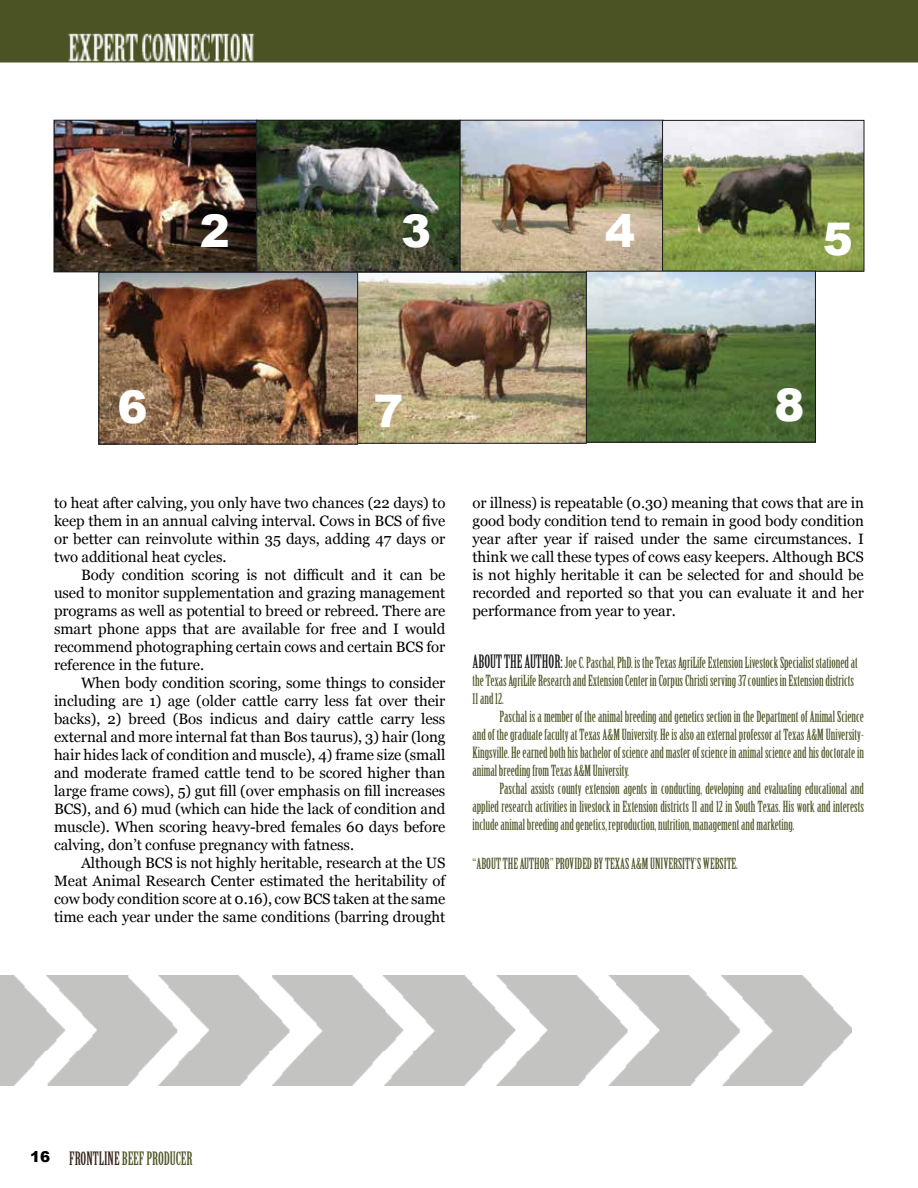
<style>
.page{position:relative;width:918px;height:1188px;background:#fff}
.page>*{position:absolute;margin:0;border:0;box-sizing:border-box;transform-origin:0 0}
.t1{font:900 45px "Arial";color:#fff}
.t2{font:18px "Birch Std";color:#4c5424}
.t3{font:15px/18px "Georgia";letter-spacing:-.005em;color:#000;text-align:justify}
.t4{font:15px/18px "Birch Std";color:#4c5424;text-align:justify}
.s1{font-size:18px;color:#19181c}
.s2{color:#352319}
</style>
<div class="page">
<img style="left:56px;top:122px;width:806px;height:148px">
<div style="left:54px;top:120px;width:203px;height:152px;border:1px solid #19181c"></div>
<div style="left:256px;top:120px;width:205px;height:152px;border:1px solid #19181c"></div>
<div style="left:460px;top:120px;width:203px;height:152px;border:1px solid #19181c"></div>
<div style="left:662px;top:120px;width:202px;height:152px;border:1px solid #19181c"></div>
<img style="left:100px;top:274px;width:485px;height:168px">
<div style="left:98px;top:272px;width:260px;height:172px;border:1px solid #19181c"></div>
<div style="left:357px;top:272px;width:230px;height:172px;border:1px solid #19181c"></div>
<img style="left:588px;top:273px;width:226px;height:168px">
<div style="left:586px;top:271px;width:230px;height:172px;border:1px solid #19181c"></div>
<img style="left:0;top:975px;width:852px;height:110px">
<img style="left:0;top:0;width:918px;height:63px">
<h1 class="t1" style="left:200px;top:199px;width:32px">2</h1>
<h1 class="t1" style="left:401px;top:199px;width:32px">3</h1>
<h1 class="t1" style="left:605px;top:199px;width:32px">4</h1>
<h1 class="t1" style="left:823px;top:206px;width:32px">5</h1>
<h1 class="t1" style="left:118px;top:374px;width:32px">6</h1>
<h1 class="t1" style="left:373px;top:378px;width:32px">7</h1>
<h1 class="t1" style="left:774px;top:372px;width:32px">8</h1>
<p class="t3" style="left:54px;top:493px;width:393px">to heat after calving, you only have two chances (22 days) to keep them in an annual calving interval. Cows in BCS of five or better can reinvolute within 35 days, adding 47 days or two additional heat cycles.</p>
<p class="t3" style="left:54px;top:565px;width:393px;text-indent:27px">Body condition scoring is not difficult and it can be used to monitor supplementation and grazing management programs as well as potential to breed or rebreed. There are smart phone apps that are available for free and I would recommend photographing certain cows and certain BCS for reference in the future.</p>
<p class="t3" style="left:54px;top:673px;width:393px;text-indent:27px">When body condition scoring, some things to consider including are 1) age (older cattle carry less fat over their backs), 2) breed (Bos indicus and dairy cattle carry less external and more internal fat than Bos taurus), 3) hair (long hair hides lack of condition and muscle), 4) frame size (small and moderate framed cattle tend to be scored higher than large frame cows), 5) gut fill (over emphasis on fill increases BCS), and 6) mud (which can hide the lack of condition and muscle). When scoring heavy-bred females 60 days before calving, don’t confuse pregnancy with fatness.</p>
<p class="t3" style="left:54px;top:853px;width:393px;text-indent:27px">Although BCS is not highly heritable, research at the US Meat Animal Research Center estimated the heritability of cow body condition score at 0.16), cow BCS taken at the same time each year under the same conditions (barring drought</p>
<p class="t3" style="left:472px;top:493px;width:393px">or illness) is repeatable (0.30) meaning that cows that are in good body condition tend to remain in good body condition year after year if raised under the same circumstances. I think we call these types of cows easy keepers. Although BCS is not highly heritable it can be selected for and should be recorded and reported so that you can evaluate it and her performance from year to year.</p>
<p class="t4" style="left:472px;top:654px;width:387px;text-align:left"><span class="s1">ABOUT THE AUTHOR:</span> Joe C. Paschal, PhD. is the Texas AgriLife Extension Livestock Specialist stationed at the Texas AgriLife Research and Extension Center in Corpus Christi serving 37 counties in Extension districts<br>11 and 12.</p>
<p class="t4" style="left:473px;top:708px;width:393px;text-indent:27px">Paschal is a member of the animal breeding and genetics section in the Department of Animal Science and of the graduate faculty at Texas A&amp;M University. He is also an external professor at Texas A&amp;M University-Kingsville. He earned both his bachelor of science and master of science in animal science and his doctorate in animal breeding from Texas A&amp;M University.</p>
<p class="t4" style="left:473px;top:780px;width:393px;text-indent:27px">Paschal assists county extension agents in conducting, developing and evaluating educational and applied research activities in livestock in Extension districts 11 and 12 in South Texas. His work and interests include animal breeding and genetics, reproduction, nutrition, management and marketing.</p>
<p class="t4" style="left:473px;top:855px;width:267px">“ABOUT THE AUTHOR” PROVIDED BY TEXAS A&amp;M UNIVERSITY’S WEBSITE.</p>
<p class="t2" style="left:30px;top:1148px;width:164px"><sup>16</sup> <span class="s2">FRONTLINE</span>BEEF PRODUCER</p>
</div>
